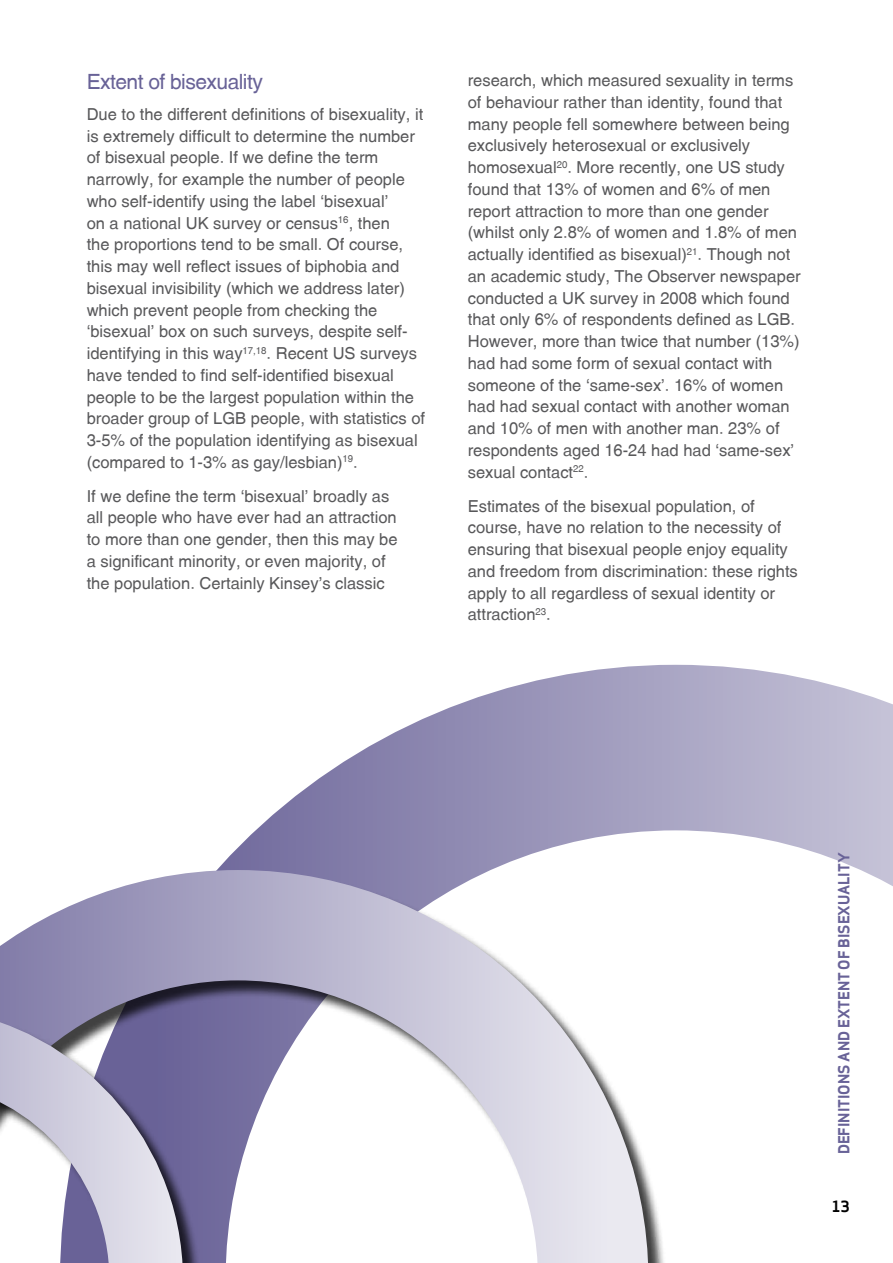
<style>
.page{position:relative;width:893px;height:1263px;background:#fff}
.page>*{position:absolute;margin:0;border:0;box-sizing:border-box;transform-origin:0 0}
.heading_2{font:21px "Helvetica";letter-spacing:-.025em;color:#686297}
.t1{font:16.5px/21.8px "Helvetica";color:#58585a}
.t2{font:15px "Apex Sans Bold T";color:#686297}
.t3{font:15px "Apex Sans Bold T";color:#000}
</style>
<div class="page">
<svg style="left:272px;top:664px;width:621px;height:222px"></svg>
<svg style="left:0;top:815px;width:704px;height:448px"></svg>
<svg style="left:0;top:970px;width:220px;height:293px;background:#a39fbc"></svg>
<p class="heading_2" style="left:87px;top:70px;width:178px">Extent of bisexuality</p>
<p class="t1" style="left:87px;top:103px;width:340px">Due to the different definitions of bisexuality, it is extremely difficult to determine the number of bisexual people. If we define the term narrowly, for example the number of people who self-identify using the label ‘bisexual’<br>on a national UK survey or census<sup>16</sup>, then<br>the proportions tend to be small. Of course, this may well reflect issues of biphobia and bisexual invisibility (which we address later) which prevent people from checking the ‘bisexual’ box on such surveys, despite self&shy;identifying in this way<sup>17,18</sup>. Recent US surveys have tended to find self-identified bisexual people to be the largest population within the broader group of LGB people, with statistics of 3-5% of the population identifying as bisexual (compared to 1-3% as gay/lesbian)<sup>19</sup>.</p>
<p class="t1" style="left:87px;top:485px;width:312px">If we define the term ‘bisexual’ broadly as all people who have ever had an attraction to more than one gender, then this may be a significant minority, or even majority, of the population. Certainly Kinsey’s classic</p>
<p class="t1" style="left:468px;top:69px;width:334px">research, which measured sexuality in terms of behaviour rather than identity, found that many people fell somewhere between being exclusively heterosexual or exclusively homosexual<sup>20</sup>. More recently, one US study found that 13% of women and 6% of men report attraction to more than one gender (whilst only 2.8% of women and 1.8% of men actually identified as bisexual)<sup>21</sup>. Though not an academic study, The Observer newspaper conducted a UK survey in 2008 which found that only 6% of respondents defined as LGB.<br>However, more than twice that number (13%) had had some form of sexual contact with someone of the ‘same-sex’. 16% of women had had sexual contact with another woman and 10% of men with another man. 23% of respondents aged 16-24 had had ‘same-sex’ sexual contact<sup>22</sup>.</p>
<p class="t1" style="left:468px;top:495px;width:332px">Estimates of the bisexual population, of course, have no relation to the necessity of ensuring that bisexual people enjoy equality and freedom from discrimination: these rights apply to all regardless of sexual identity or attraction<sup>23</sup>.</p>
<p class="t2" style="left:834px;top:1154px;width:304px;rotate:-90deg">DEFINITIONS AND EXTENT OF BISEXUALITY</p>
<p class="t3" style="left:832px;top:1196px;width:19px">13</p>
</div>
